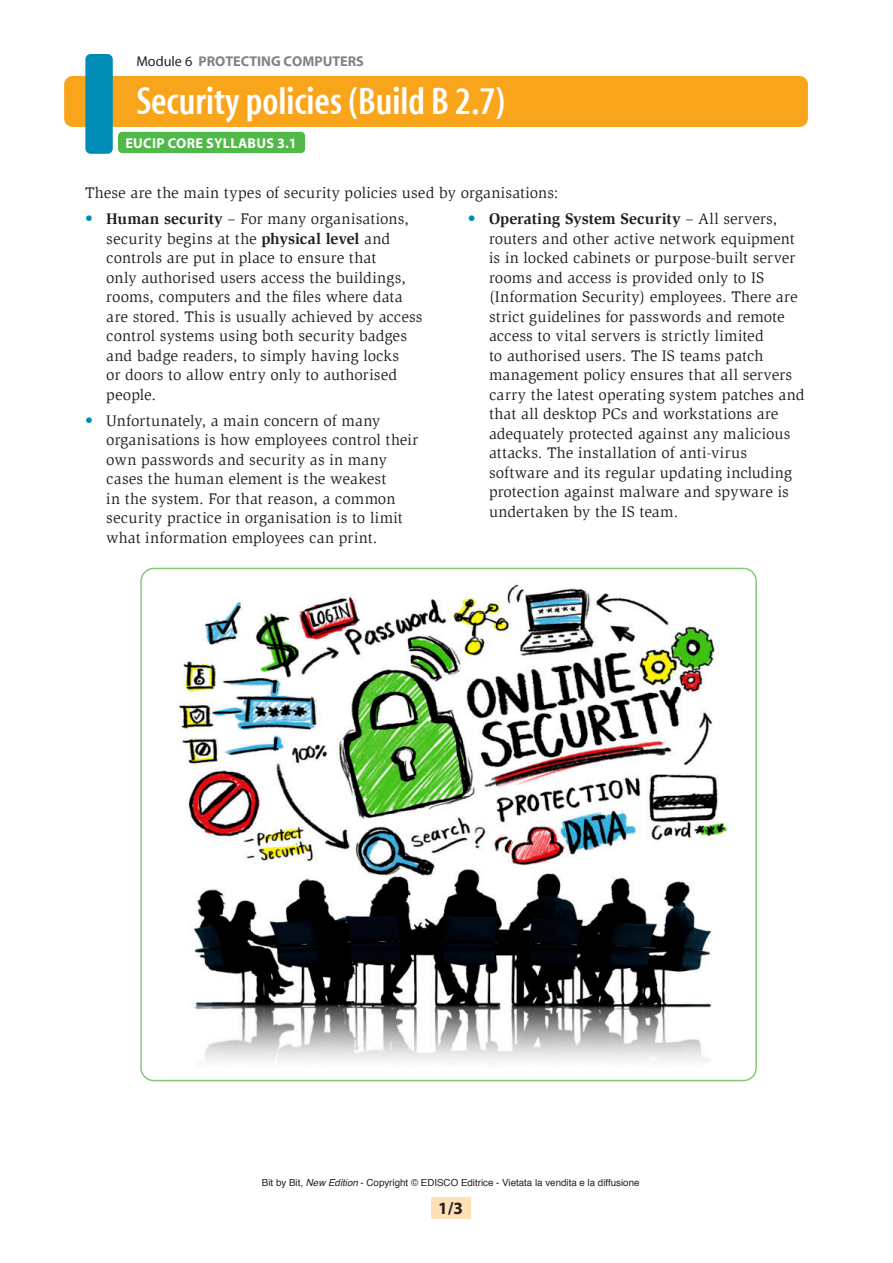
<style>
.page{position:relative;width:893px;height:1263px;background:#fff}
.page>*{position:absolute;margin:0;border:0;box-sizing:border-box;transform-origin:0 0}
.t1{font:600 condensed 39px "Myriad";color:#fff}
.t2{font:700 17.25px "Myriad Pro";color:#231f20}
.t3{font:15.75px/19.5px "Slimbach Std";letter-spacing:.01em;color:#231f20}
.t4{font:700 14.25px "Myriad";color:#808285}
.t5{font:700 14.25px "Myriad Pro";letter-spacing:.02em;color:#fff}
.t6{font:9.75px "Helvetica";color:#231f20}
.s1{font-weight:400;color:#231f20}
.s2{color:#008cb5}
.s3{font-weight:700}
.s4{font-style:italic}
</style>
<div class="page">
<div style="left:64px;top:76px;width:744px;height:51px;background:#f9a51b;border-radius:9px"></div>
<div style="left:431px;top:1197px;width:40px;height:21px;background:#fee0b6"></div>
<div style="left:85px;top:54px;width:28px;height:100px;background:#008cb5;border-radius:5px"></div>
<div style="left:118px;top:132px;width:187px;height:21px;background:#51b949;border-radius:4px"></div>
<img style="left:178px;top:583px;width:550px;height:479px">
<div style="left:140px;top:568px;width:617px;height:513px;border:2px solid #85c879;border-radius:13px"></div>
<p class="t4" style="left:136px;top:53px;width:229px"><span class="s1">Module 6</span> PROTECTING COMPUTERS</p>
<h1 class="t1" style="left:136px;top:87px;width:370px">Security policies (Build B 2.7)</h1>
<p class="t5" style="left:125px;top:135px;width:173px">EUCIP CORE SYLLABUS 3.1</p>
<p class="t3" style="left:85px;top:185px;width:475px">These are the main types of security policies used by organisations:</p>
<p class="t3" style="left:106px;top:211px;width:318px;text-indent:-21px"><span class="s2">•</span> <span class="s3">Human security</span> – For many organisations, security begins at the <span class="s3">physical level</span> and controls are put in place to ensure that<br>only authorised users access the buildings, rooms, computers and the files where data are stored. This is usually achieved by access control systems using both security badges and badge readers, to simply having locks<br>or doors to allow entry only to authorised people.</p>
<p class="t3" style="left:106px;top:412px;width:313px;text-indent:-21px"><span class="s2">•</span> Unfortunately, a main concern of many organisations is how employees control their own passwords and security as in many cases the human element is the weakest<br>in the system. For that reason, a common security practice in organisation is to limit what information employees can print.</p>
<p class="t3" style="left:489px;top:211px;width:317px;text-indent:-21px"><span class="s2">•</span> <span class="s3">Operating System Security</span> – All servers, routers and other active network equipment is in locked cabinets or purpose-built server rooms and access is provided only to IS (Information Security) employees. There are strict guidelines for passwords and remote access to vital servers is strictly limited<br>to authorised users. The IS teams patch management policy ensures that all servers carry the latest operating system patches and that all desktop PCs and workstations are adequately protected against any malicious attacks. The installation of anti-virus software and its regular updating including protection against malware and spyware is undertaken by the IS team.</p>
<p class="t6" style="left:262px;top:1179px;width:379px">Bit by Bit, <span class="s4">New Edition</span> - Copyright © EDISCO Editrice - Vietata la vendita e la diffusione</p>
<p class="t2" style="left:438px;top:1197px;width:26px">1/3</p>
</div>
